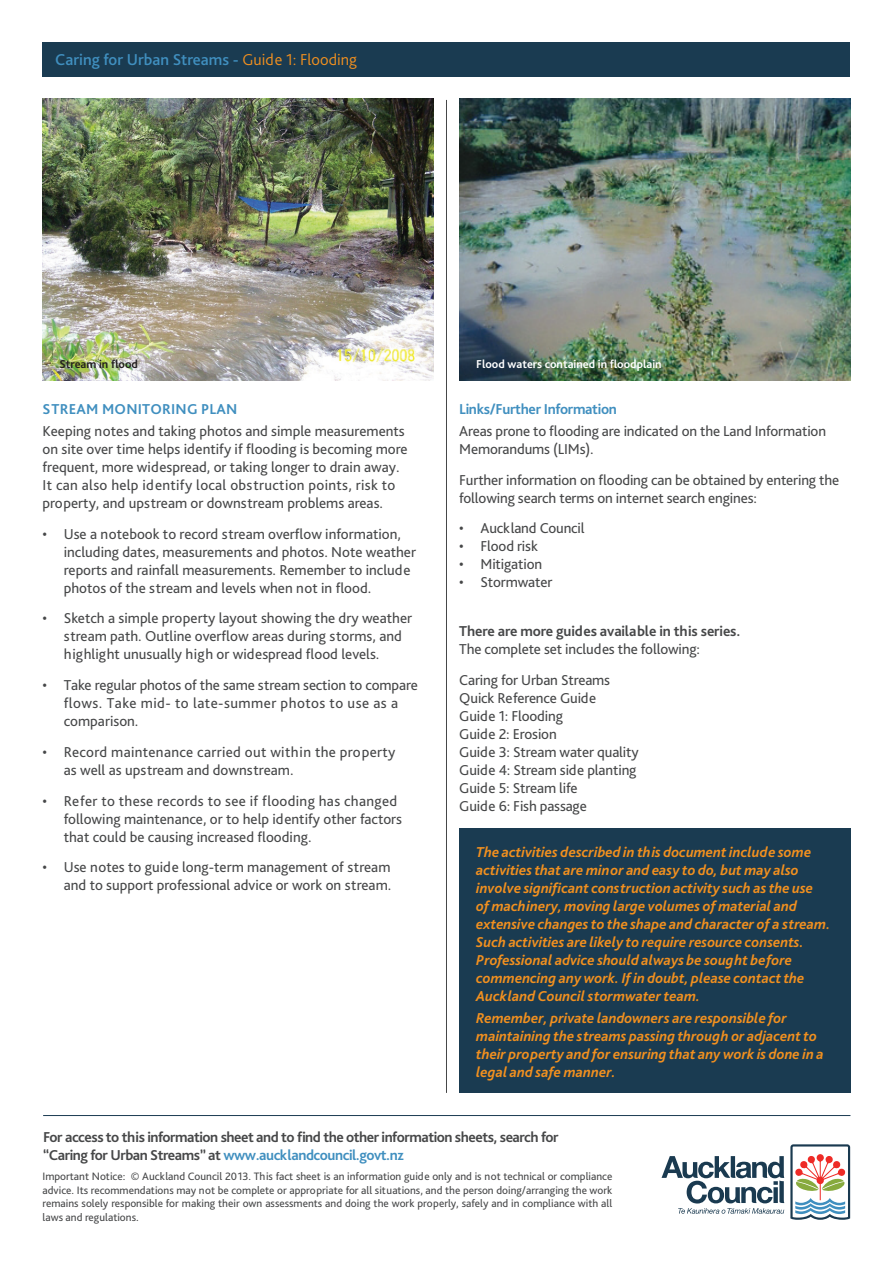
<style>
.page{position:relative;width:893px;height:1263px;background:#fff}
.page>*{position:absolute;margin:0;border:0;box-sizing:border-box;transform-origin:0 0}
.t1{font:500 16.5px "Bliss Pro";color:#408fbf}
.t2{font:15px/18px "Bliss Pro";color:#464748}
.t3{font:italic 700 15px/18px "Bliss Pro";color:#f2901f}
.t4{font:700 15px/18px "Bliss Pro";letter-spacing:-.03em;color:#464748}
.t5{font:15px/18px "Bliss Pro";letter-spacing:.02em;color:#464748}
.t6{font:700 15px "Bliss Pro";letter-spacing:-.01em;color:#464748}
.t7{font:700 15px "Bliss Pro";letter-spacing:-.02em;color:#408fbf}
.t8{font:700 15px "Bliss Pro";letter-spacing:.015em;color:#408fbf}
.t9{font:700 12px "Bliss Pro";color:#fff}
.t10{font:700 12px "Bliss Pro";color:#231f20}
.t11{font:11.25px/13.5px "Bliss Pro";color:#464748;text-align:justify}
.s1{font-weight:300;color:#f2901f}
.s2{color:#408fbf}
</style>
<div class="page">
<div style="left:43px;top:43px;width:807px;height:34px;background:#1a3b51"></div>
<hr style="left:446px;top:100px;width:1px;height:993px;background:#464748">
<div style="left:459px;top:828px;width:391px;height:265px;background:#1a3b51"></div>
<img style="left:43px;top:99px;width:391px;height:282px">
<img style="left:459px;top:99px;width:391px;height:282px">
<svg style="left:790px;top:1144px;width:60px;height:76px"></svg>
<svg style="left:662px;top:1156px;width:122px;height:58px"></svg>
<hr style="left:43px;top:1115px;width:807px;height:1px;background:#1a3b51">
<p class="t1" style="left:55px;top:49px;width:303px">Caring for Urban Streams - <span class="s1">Guide 1: Flooding</span></p>
<p class="t10" style="left:60px;top:356px;width:80px">Stream in flood</p>
<p class="t9" style="left:476px;top:356px;width:187px">Flood waters contained in floodplain</p>
<p class="t8" style="left:43px;top:399px;width:196px">Stream monitori ng plan</p>
<p class="t2" style="left:43px;top:421px;width:367px">Keeping notes and taking photos and simple measurements on site over time helps identify if flooding is becoming more frequent, more widespread, or taking longer to drain away.<br>It can also help identify local obstruction points, risk to property, and upstream or downstream problems areas.</p>
<p class="t2" style="left:64px;top:524px;width:354px;text-indent:-21px">• Use a notebook to record stream overflow information, including dates, measurements and photos. Note weather reports and rainfall measurements. Remember to include photos of the stream and levels when not in flood.</p>
<p class="t2" style="left:64px;top:609px;width:350px;text-indent:-21px">• Sketch a simple property layout showing the dry weather stream path. Outline overflow areas during storms, and highlight unusually high or widespread flood levels.</p>
<p class="t2" style="left:64px;top:676px;width:355px;text-indent:-21px">• Take regular photos of the same stream section to compare flows. Take mid- to late-summer photos to use as a comparison.</p>
<p class="t5" style="left:64px;top:742px;width:333px;text-indent:-21px">• Record maintenance carried out within the property as well as upstream and downstream.</p>
<p class="t2" style="left:64px;top:791px;width:340px;text-indent:-21px">• Refer to these records to see if flooding has changed following maintenance, or to help identify other factors that could be causing increased flooding.</p>
<p class="t2" style="left:43px;top:858px;width:350px;text-align:right">• Use notes to guide long-term management of stream and to support professional advice or work on stream.</p>
<p class="t7" style="left:459px;top:399px;width:159px">Links/Further Information</p>
<p class="t2" style="left:459px;top:421px;width:368px">Areas prone to flooding are indicated on the Land Information<br>Memorandums (LIMs).</p>
<p class="t2" style="left:459px;top:470px;width:381px">Further information on flooding can be obtained by entering the following search terms on internet search engines:</p>
<p class="t2" style="left:459px;top:519px;width:127px">• Auckland Council</p>
<p class="t2" style="left:459px;top:537px;width:80px">• Flood risk</p>
<p class="t2" style="left:459px;top:555px;width:84px">• Mitigation</p>
<p class="t2" style="left:459px;top:573px;width:95px">• Stormwater</p>
<p class="t6" style="left:459px;top:622px;width:283px">There are more guides available in this series.</p>
<p class="t2" style="left:459px;top:633px;width:242px;line-height:30.8px">The complete set includes the following:<br>Caring for Urban Streams</p>
<p class="t2" style="left:459px;top:688px;width:181px">Quick Reference Guide<br>Guide 1: Flooding<br>Guide 2: Erosion<br>Guide 3: Stream water quality<br>Guide 4: Stream side planting<br>Guide 5: Stream life<br>Guide 6: Fish passage</p>
<p class="t3" style="left:476px;top:842px;width:355px">The activities described in this document include some activities that are minor and easy to do, but may also involve significant construction activity such as the use<br>of machinery, moving large volumes of material and extensive changes to the shape and character of a stream.<br>Such activities are likely to require resource consents.<br>Professional advice should always be sought before commencing any work. If in doubt, please contact the Auckland Council stormwater team.</p>
<p class="t3" style="left:476px;top:1008px;width:349px">Remember, private landowners are responsible for maintaining the streams passing through or adjacent to their property and for ensuring that any work is done in a legal and safe manner.</p>
<p class="t4" style="left:43px;top:1128px;width:517px">For access to this information sheet and to find the other information sheets, search for “Caring for Urban Streams” at <span class="s2">www.aucklandcouncil.govt.nz</span></p>
<p class="t11" style="left:43px;top:1169px;width:571px">Important Notice: © Auckland Council 2013. This fact sheet is an information guide only and is not technical or compliance advice. Its recommendations may not be complete or appropriate for all situations, and the person doing/arranging the work remains solely responsible for making their own assessments and doing the work properly, safely and in compliance with all laws and regulations.</p>
</div>
